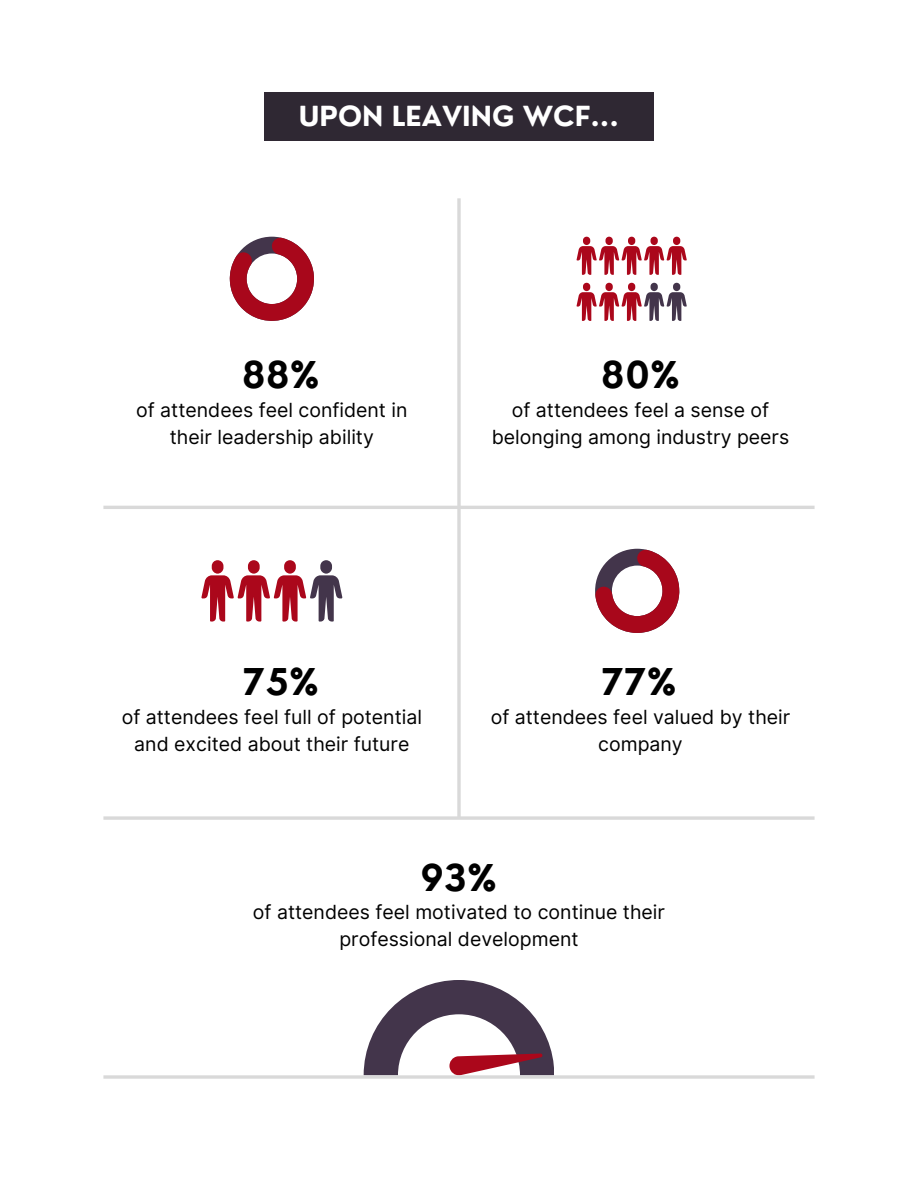
<style>
.page{position:relative;width:918px;height:1188px;background:#fff}
.page>*{position:absolute;margin:0;border:0;box-sizing:border-box;transform-origin:0 0}
.t1{font:700 36px "Nourd";color:#000}
.t2{font:700 27px "Nourd";color:#fff}
.t3{font:19.5px/27px "Inter";color:#000;text-align:center}
</style>
<div class="page">
<svg style="left:230px;top:237px;width:84px;height:84px"></svg>
<svg style="left:577px;top:237px;width:110px;height:38px"></svg>
<svg style="left:364px;top:980px;width:190px;height:95px"></svg>
<svg style="left:201px;top:560px;width:141px;height:61px"></svg>
<svg style="left:595px;top:549px;width:84px;height:84px"></svg>
<svg style="left:577px;top:283px;width:110px;height:38px"></svg>
<hr style="left:103px;top:506px;width:712px;height:3px;background:#d9d9d9">
<hr style="left:103px;top:816px;width:712px;height:4px;background:#e1e1e1">
<hr style="left:457px;top:198px;width:4px;height:620px;background:#d9d9d9">
<hr style="left:103px;top:1075px;width:712px;height:4px;background:#d9d9d9">
<div style="left:264px;top:92px;width:390px;height:48px;background:#2f2833"></div>
<h1 class="t2" style="left:299px;top:99px;width:322px">UPON LEAVING WCF...</h1>
<h2 class="t1" style="left:242px;top:352px;width:80px">88%</h2>
<h1 class="t3" style="left:136px;top:396px;width:273px">of attendees feel confident in their leadership ability</h1>
<p class="t1" style="left:601px;top:352px;width:81px">80%</p>
<p class="t3" style="left:492px;top:396px;width:299px">of attendees feel a sense of belonging among industry peers</p>
<h1 class="t1" style="left:243px;top:659px;width:78px">75%</h1>
<h1 class="t3" style="left:122px;top:703px;width:302px">of attendees feel full of potential and excited about their future</h1>
<p class="t1" style="left:601px;top:659px;width:77px">77%</p>
<p class="t3" style="left:491px;top:703px;width:301px">of attendees feel valued by their company</p>
<h1 class="t1" style="left:421px;top:855px;width:78px">93%</h1>
<p class="t3" style="left:253px;top:898px;width:414px">of attendees feel motivated to continue their professional development</p>
</div>
